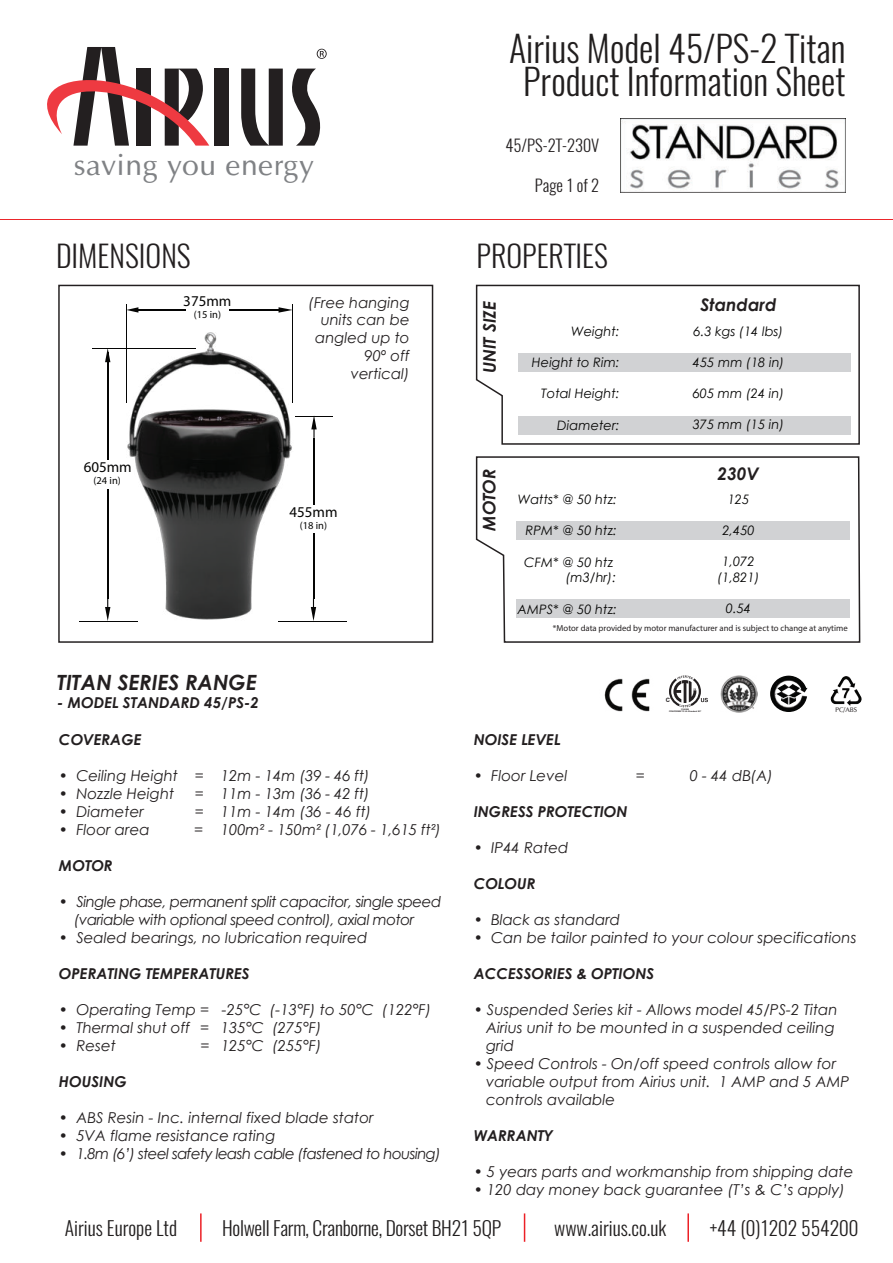
<style>
.page{position:relative;width:893px;height:1263px;background:#fff}
.page>*{position:absolute;margin:0;border:0;box-sizing:border-box;transform-origin:0 0}
.t1{font:300 36px/33px "Oswald";color:#211e1e;text-align:center}
.t2{font:300 30px "Oswald";color:#231f20}
.t3{font:29.7px "Optima";letter-spacing:.02em;color:#808285}
.t4{font:italic 700 21px "Century Gothic";color:#231f20}
.t5{font:300 19.5px "Oswald";color:#211e1e}
.t6{font:italic 700 17.4px "Century Gothic";color:#231f20}
.t7{font:300 16.5px "Oswald";color:#231f20}
.t8{font:italic 15px/18px "Century Gothic";color:#231f20}
.t9{font:italic 700 15px "Century Gothic";color:#231f20}
.t10{font:italic 15px "Century Gothic";letter-spacing:-.03em;color:#231f20}
.t11{font:15px "Myriad Pro";color:#050504}
.t12{font:italic 14.85px/17.9px "Century Gothic";color:#231f20;text-align:right}
.t13{font:italic 13.05px/15.6px "Century Gothic";color:#050504;text-align:right}
.t14{font:10.5px "Myriad Pro";color:#050504}
.t15{font:8.7px "Myriad Pro";color:#231f20}
.t16{font:6.6px "Optima";color:#231f20}
.t17{font:700 5.85px "Arial";color:#231f20}
.t18{font:700 2.1px/2.4px "Arial";color:#231f20;text-align:center}
.s1{color:#fff}
</style>
<div class="page">
<svg style="left:475px;top:284px;width:385px;height:161px"></svg>
<svg style="left:475px;top:456px;width:386px;height:187px"></svg>
<hr style="left:313px;top:533px;width:1px;height:65px;background:#050504">
<hr style="left:313px;top:438px;width:2px;height:66px;background:#050504">
<svg style="left:311px;top:415px;width:6px;height:23px"></svg>
<svg style="left:311px;top:598px;width:5px;height:23px"></svg>
<hr style="left:107px;top:489px;width:1px;height:109px;background:#050504">
<hr style="left:107px;top:352px;width:1px;height:108px;background:#050504">
<svg style="left:105px;top:349px;width:5px;height:22px"></svg>
<svg style="left:105px;top:598px;width:5px;height:23px"></svg>
<hr style="left:229px;top:309px;width:50px;height:1px;background:#050504">
<hr style="left:138px;top:309px;width:48px;height:1px;background:#050504">
<svg style="left:127px;top:307px;width:19px;height:6px"></svg>
<svg style="left:270px;top:307px;width:22px;height:6px"></svg>
<hr style="left:79px;top:621px;width:58px;height:1px;background:#050504">
<hr style="left:92px;top:348px;width:104px;height:1px;background:#050504">
<hr style="left:126px;top:304px;width:1px;height:99px;background:#050504">
<hr style="left:292px;top:304px;width:1px;height:99px;background:#050504">
<hr style="left:295px;top:416px;width:38px;height:1px;background:#050504">
<hr style="left:278px;top:621px;width:69px;height:1px;background:#050504">
<img style="left:127px;top:332px;width:165px;height:288px">
<div style="left:58px;top:285px;width:375px;height:358px;border:1px solid #231f20"></div>
<div style="left:214px;top:69px;width:14px;height:77px;background:#231f20"></div>
<svg style="left:241px;top:69px;width:42px;height:77px"></svg>
<svg style="left:292px;top:69px;width:29px;height:77px"></svg>
<svg style="left:47px;top:47px;width:162px;height:99px"></svg>
<svg style="left:317px;top:49px;width:10px;height:10px"></svg>
<hr style="left:1px;top:219px;width:892px;height:1px;background:#eb262b">
<img style="left:621px;top:118px;width:224px;height:75px">
<hr style="left:200px;top:1213px;width:2px;height:29px;background:#ec2026">
<svg style="left:524px;top:1213px;width:1px;height:29px"></svg>
<hr style="left:687px;top:1213px;width:2px;height:29px;background:#ec2026">
<img style="left:604px;top:678px;width:46px;height:34px">
<img style="left:720px;top:676px;width:37px;height:36px">
<svg style="left:669px;top:675px;width:39px;height:32px"></svg>
<img style="left:830px;top:676px;width:32px;height:30px">
<img style="left:770px;top:676px;width:38px;height:36px">
<h3 class="t3" style="left:74px;top:147px;width:242px">saving you energy</h3>
<h1 class="t1" style="left:509px;top:35px;width:338px">Airius Model 45/PS-2 Titan<br>Product Information Sheet</h1>
<p class="t7" style="left:505px;top:138px;width:95px">45/PS-2T-230V</p>
<p class="t7" style="left:535px;top:178px;width:66px">Page 1 of 2</p>
<h2 class="t2" style="left:56px;top:243px;width:136px">DIMENSIONS</h2>
<h2 class="t2" style="left:477px;top:243px;width:133px">PROPERTIES</h2>
<p class="t11" style="left:183px;top:295px;width:50px">375mm</p>
<p class="t14" style="left:194px;top:310px;width:29px">(15 in)</p>
<p class="t11" style="left:84px;top:461px;width:50px">605mm</p>
<p class="t14" style="left:94px;top:476px;width:29px">(24 in)</p>
<p class="t12" style="left:309px;top:295px;width:103px">(Free hanging units can be angled up to<br>90º off vertical)</p>
<p class="t11" style="left:289px;top:506px;width:50px">455mm</p>
<p class="t14" style="left:300px;top:521px;width:29px">(18 in)</p>
<p class="t6" style="left:483px;top:373px;width:74px;rotate:-90deg">UNIT SIZE</p>
<p class="t6" style="left:483px;top:531px;width:64px;rotate:-90deg">MOTOR</p>
<p class="t13" style="left:571px;top:324px;width:50px">Weight:</p>
<p class="t13" style="left:532px;top:356px;width:89px">Height to Rim:</p>
<p class="t13" style="left:541px;top:387px;width:80px">Total Height:</p>
<p class="t13" style="left:557px;top:418px;width:64px">Diameter:</p>
<p class="t13" style="left:518px;top:493px;width:100px">Watts* @ 50 htz:</p>
<p class="t13" style="left:526px;top:524px;width:93px">RPM* @ 50 htz:</p>
<p class="t13" style="left:524px;top:555px;width:93px">CFM* @ 50 htz (m3/hr):</p>
<p class="t13" style="left:517px;top:602px;width:101px">AMPS* @ 50 htz:</p>
<p class="t6" style="left:700px;top:298px;width:78px">Standard</p>
<p class="t13" style="left:694px;top:324px;width:91px">6.3 kgs (14 lbs)</p>
<p class="t13" style="left:693px;top:355px;width:93px">455 mm (18 in)</p>
<p class="t13" style="left:693px;top:387px;width:93px">605 mm (24 in)</p>
<p class="t13" style="left:693px;top:418px;width:93px">375 mm (15 in)</p>
<p class="t6" style="left:717px;top:467px;width:43px">230V</p>
<p class="t13" style="left:728px;top:493px;width:23px">125</p>
<p class="t13" style="left:722px;top:524px;width:34px">2,450</p>
<p class="t13" style="left:717px;top:555px;width:44px;text-align:center">1,072 (1,821)</p>
<p class="t13" style="left:726px;top:602px;width:27px">0.54</p>
<h3 class="t4" style="left:57px;top:674px;width:201px">TITAN SERIES RANGE</h3>
<p class="t9" style="left:57px;top:696px;width:203px">- MODEL STANDARD 45/PS-2</p>
<p class="t9" style="left:59px;top:734px;width:84px">COVERAGE</p>
<p class="t8" style="left:59px;top:768px;width:312px">ï Ceiling Height = 12m - 14m (39 - 46 ft) ï Nozzle Height</p>
<p class="t8" style="left:195px;top:786px;width:176px">= 11m - 13m (36 - 42 ft)</p>
<p class="t8" style="left:59px;top:804px;width:86px">ï Diameter</p>
<p class="t8" style="left:195px;top:804px;width:178px">= 11m - 14m (36 - 46 ft)</p>
<p class="t8" style="left:59px;top:822px;width:92px">ï Floor area</p>
<p class="t8" style="left:194px;top:822px;width:248px">= 100m² - 150m² (1,076 - 1,615 ft²)</p>
<p class="t9" style="left:59px;top:860px;width:55px">MOTOR</p>
<p class="t10" style="left:59px;top:896px;width:384px">ï Single phase, permanent split capacitor, single speed</p>
<p class="t10" style="left:74px;top:914px;width:342px">(variable with optional speed control), axial motor</p>
<p class="t8" style="left:59px;top:930px;width:310px">ï Sealed bearings, no lubrication required</p>
<p class="t9" style="left:59px;top:968px;width:192px">OPERATING TEMPERATURES</p>
<p class="t8" style="left:59px;top:1002px;width:374px">ï Operating Temp = -25°C (-13°F) to 50°C (122°F) ï Thermal shut off = 135°C (275°F)<br>ï Reset</p>
<p class="t8" style="left:200px;top:1038px;width:123px">= 125°C (255°F)</p>
<p class="t9" style="left:59px;top:1076px;width:70px">HOUSING</p>
<p class="t8" style="left:59px;top:1110px;width:384px">ï ABS Resin - Inc. internal fixed blade stator<br>ï 5VA flame resistance rating<br>ï 1.8m (6’) steel safety leash cable (fastened to housing)</p>
<p class="t15" style="left:553px;top:625px;width:296px">*Motor data provided by motor manufacturer and is subject to change at anytime</p>
<p class="t17" style="left:666px;top:697px;width:6px">C</p>
<p class="t18" style="left:669px;top:708px;width:34px">3164849<br>CONFORMS TO UL Standard 507</p>
<p class="t16" style="left:835px;top:707px;width:23px">PC/ABS</p>
<p class="t9" style="left:474px;top:734px;width:88px">NOISE LEVEL</p>
<p class="t8" style="left:474px;top:768px;width:95px">ï Floor Level</p>
<p class="t8" style="left:636px;top:768px;width:11px">=</p>
<p class="t8" style="left:690px;top:768px;width:85px">0 - 44 dB(A)</p>
<p class="t9" style="left:474px;top:806px;width:155px">INGRESS PROTECTION</p>
<p class="t8" style="left:474px;top:840px;width:96px">ï IP44 Rated</p>
<p class="t9" style="left:474px;top:878px;width:63px">COLOUR</p>
<p class="t8" style="left:474px;top:912px;width:384px">ï Black as standard<br>ï Can be tailor painted to your colour specifications</p>
<p class="t9" style="left:474px;top:968px;width:182px">ACCESSORIES &amp; OPTIONS</p>
<p class="t8" style="left:474px;top:1002px;width:365px">ï Suspended Series kit - Allows model 45/PS-2 Titan</p>
<p class="t8" style="left:486px;top:1020px;width:350px">Airius unit to be mounted in a suspended ceiling</p>
<p class="t8" style="left:474px;top:1038px;width:42px"><span class="s1">v</span> grid</p>
<p class="t8" style="left:474px;top:1056px;width:364px">ï Speed Controls - On/off speed controls allow for</p>
<p class="t8" style="left:486px;top:1074px;width:365px">variable output from Airius unit. 1 AMP and 5 AMP</p>
<p class="t8" style="left:486px;top:1092px;width:131px">controls available</p>
<p class="t9" style="left:474px;top:1130px;width:81px">WARRANTY</p>
<p class="t8" style="left:474px;top:1164px;width:381px">ï 5 years parts and workmanship from shipping date ï 120 day money back guarantee (T’s &amp; C’s apply)</p>
<h3 class="t5" style="left:65px;top:1220px;width:114px">Airius Europe Ltd</h3>
<h3 class="t5" style="left:222px;top:1220px;width:281px">Holwell Farm, Cranborne, Dorset BH21 5QP</h3>
<h3 class="t5" style="left:554px;top:1220px;width:114px">www.airius.co.uk</h3>
<h3 class="t5" style="left:710px;top:1220px;width:150px">+44 (0)1202 554200</h3>
</div>
